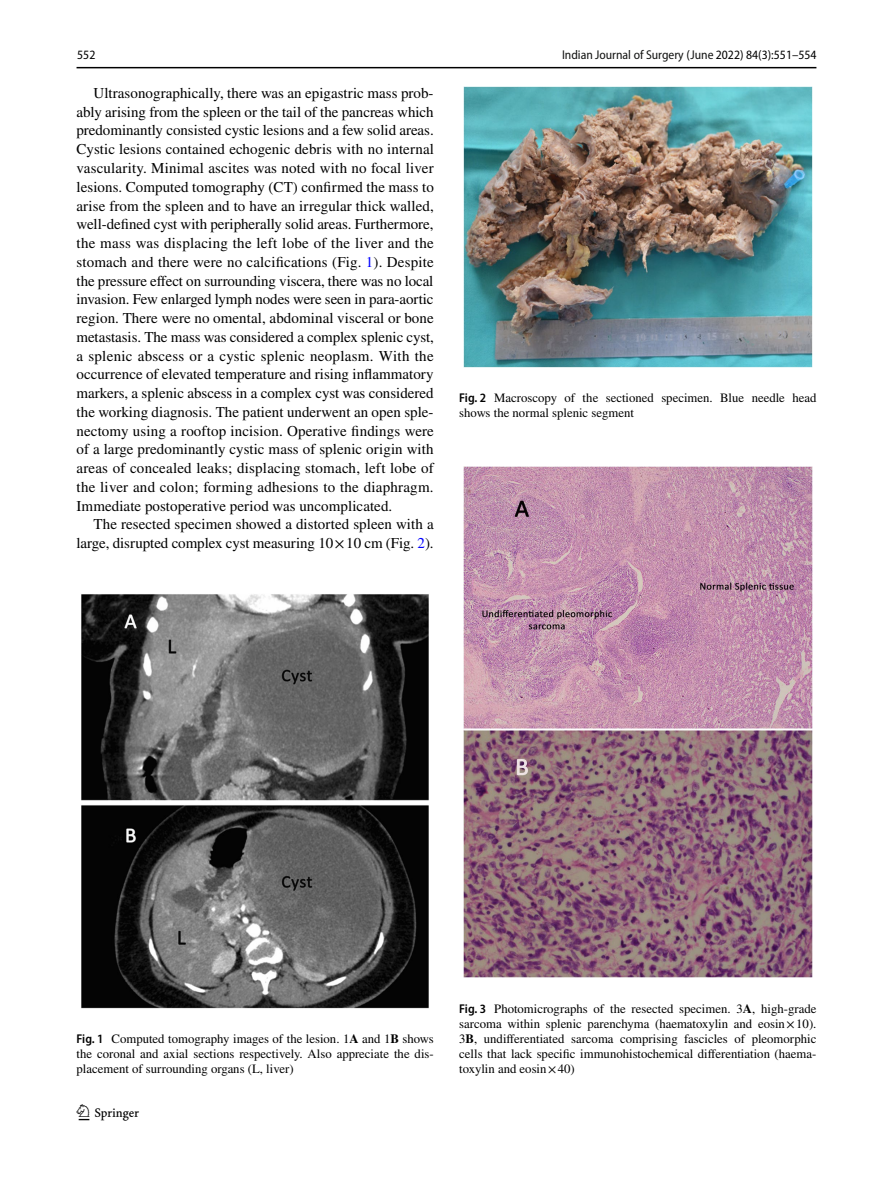
<style>
.page{position:relative;width:893px;height:1187px;background:#fff}
.page>*{position:absolute;margin:0;border:0;box-sizing:border-box;transform-origin:0 0}
.t1{font:22.5px "Springnew Regular 2";color:#000}
.t2{font:15px/18.8px "STIX";letter-spacing:.005em;color:#000;text-align:justify}
.t3{font:12.75px/15px "STIX";color:#000;text-align:justify}
.t4{font:semi-condensed 12.75px "Myriad Pro";color:#131413}
.t5{font:12.75px "Myriad Pro Semi Cn 2";color:#000}
.s1{color:#000}
.s2{color:#00f}
.s3{font-family:"Myriad Pro";font-weight:600;font-stretch:semi-condensed}
.s4{font-weight:700}
</style>
<div class="page">
<hr style="left:77px;top:67px;width:739px;height:1px;background:#000">
<img style="left:81px;top:594px;width:348px;height:414px">
<div style="left:459px;top:87px;width:357px;height:280px;background:linear-gradient(to bottom,#fff,#fff)"></div>
<img style="left:463px;top:87px;width:349px;height:280px">
<div style="left:459px;top:466px;width:357px;height:511px;background:linear-gradient(to bottom,#fff,#fff)"></div>
<img style="left:463px;top:466px;width:349px;height:511px">
<p class="t5" style="left:77px;top:48px;width:20px">552</p>
<p class="t4" style="left:562px;top:48px;width:256px">Indian Journal of Surgery <span class="s1">(</span>June <span class="s1">2022) 84(3):551–554</span></p>
<p class="t2" style="left:77px;top:84px;width:359px;text-indent:17px">Ultrasonographically, there was an epigastric mass prob&shy;ably arising from the spleen or the tail of the pancreas which predominantly consisted cystic lesions and a few solid areas.<br>Cystic lesions contained echogenic debris with no internal vascularity. Minimal ascites was noted with no focal liver lesions. Computed tomography (CT) confirmed the mass to arise from the spleen and to have an irregular thick walled, well-defined cyst with peripherally solid areas. Furthermore, the mass was displacing the left lobe of the liver and the stomach and there were no calcifications (Fig. <span class="s2">1</span>). Despite the pressure effect on surrounding viscera, there was no local invasion. Few enlarged lymph nodes were seen in para-aortic region. There were no omental, abdominal visceral or bone metastasis. The mass was considered a complex splenic cyst, a splenic abscess or a cystic splenic neoplasm. With the occurrence of elevated temperature and rising inflammatory markers, a splenic abscess in a complex cyst was considered the working diagnosis. The patient underwent an open sple&shy;nectomy using a rooftop incision. Operative findings were of a large predominantly cystic mass of splenic origin with areas of concealed leaks; displacing stomach, left lobe of the liver and colon; forming adhesions to the diaphragm.<br>Immediate postoperative period was uncomplicated.</p>
<p class="t2" style="left:77px;top:516px;width:359px;text-align:right">The resected specimen showed a distorted spleen with a large, disrupted complex cyst measuring 10×10 cm (Fig. <span class="s2">2</span>).</p>
<p class="t3" style="left:459px;top:391px;width:359px"><span class="s3">Fig. 2</span> Macroscopy of the sectioned specimen. Blue needle head shows the normal splenic segment</p>
<p class="t3" style="left:77px;top:1032px;width:359px"><span class="s3">Fig. 1</span> Computed tomography images of the lesion. 1<span class="s4">A</span> and 1<span class="s4">B</span> shows the coronal and axial sections respectively. Also appreciate the dis&shy;placement of surrounding organs (L, liver)</p>
<h1 class="t1" style="left:79px;top:1104px;width:62px">1 3</h1>
<p class="t3" style="left:459px;top:1001px;width:359px"><span class="s3">Fig. 3</span> Photomicrographs of the resected specimen. 3<span class="s4">A</span>, high-grade sarcoma within splenic parenchyma (haematoxylin and eosin×10).<br>3<span class="s4">B</span>, undifferentiated sarcoma comprising fascicles of pleomorphic cells that lack specific immunohistochemical differentiation (haema&shy;toxylin and eosin×40)</p>
</div>
